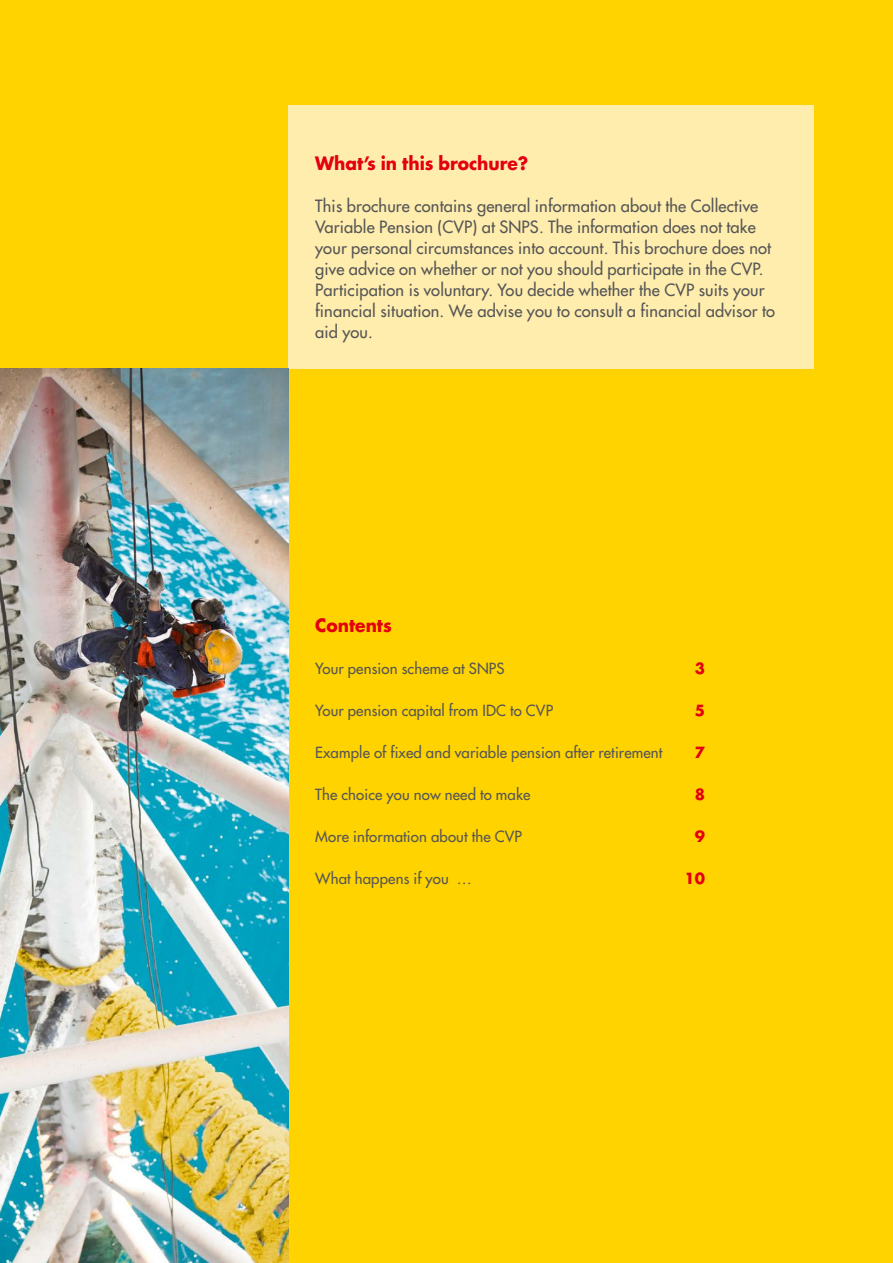
<style>
.page{position:relative;width:893px;height:1263px;background:#ffd300}
.page>*{position:absolute;margin:0;border:0;box-sizing:border-box;transform-origin:0 0}
.t1{font:700 18px "Futura Std";color:#e3000f;scale:.95 1}
.t2{font:500 16.5px/21px "Futura Std";letter-spacing:.01em;color:#565656}
.t3{font:500 15px "Futura Std";letter-spacing:.01em;color:#565656}
.t4{font:700 15px "Futura Std";color:#e3000f}
</style>
<div class="page">
<div style="left:289px;top:105px;width:525px;height:263px;background:#ffedae"></div>
<img style="left:0;top:368px;width:289px;height:895px">
<p class="t1" style="left:315px;top:151px;width:226px">What’s in this brochure?</p>
<p class="t2" style="left:315px;top:196px;width:461px">This brochure contains general information about the Collective Variable Pension (CVP) at SNPS. The information does not take your personal circumstances into account. This brochure does not give advice on whether or not you should participate in the CVP.<br>Participation is voluntary. You decide whether the CVP suits your financial situation. We advise you to consult a financial advisor to aid you.</p>
<p class="t1" style="left:315px;top:613px;width:82px">Contents</p>
<p class="t3" style="left:315px;top:659px;width:191px">Your pension scheme at SNPS</p>
<p class="t4" style="left:695px;top:659px;width:12px">3</p>
<p class="t3" style="left:315px;top:701px;width:239px">Your pension capital from IDC to CVP</p>
<p class="t4" style="left:695px;top:701px;width:12px">5</p>
<p class="t3" style="left:315px;top:743px;width:349px">Example of fixed and variable pension after retirement</p>
<p class="t4" style="left:695px;top:743px;width:12px">7</p>
<p class="t3" style="left:315px;top:785px;width:217px">The choice you now need to make</p>
<p class="t4" style="left:695px;top:785px;width:12px">8</p>
<p class="t3" style="left:315px;top:827px;width:208px">More information about the CVP</p>
<p class="t4" style="left:695px;top:827px;width:12px">9</p>
<p class="t3" style="left:315px;top:869px;width:158px">What happens if you …</p>
<p class="t4" style="left:684px;top:869px;width:22px">10</p>
</div>
